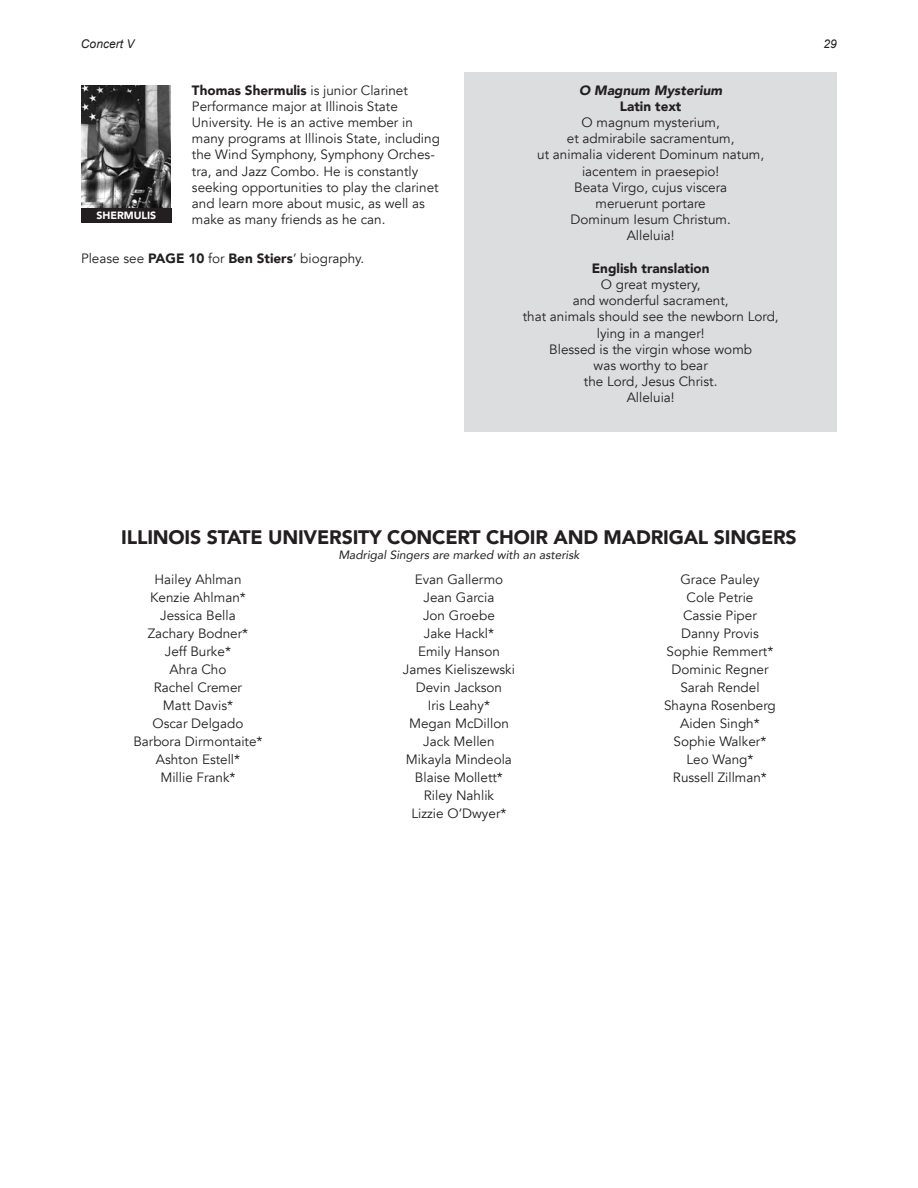
<style>
.page{position:relative;width:918px;height:1188px;background:#fff}
.page>*{position:absolute;margin:0;border:0;box-sizing:border-box;transform-origin:0 0}
.Singers_Symphony_hea{font:900 19.5px "Avenir";letter-spacing:-.01em;color:#231f20}
.Singer_list__3_Colum{font:13.5px/18px "Avenir";color:#231f20;text-align:center}
.Program_notes_runnin{font:13.5px/16.2px "Avenir";color:#231f20}
.Lyrics__Pargraph_sha{font:13.5px/16.2px "Avenir";color:#231f20;text-align:center}
.Lyrics__Pargraph_sha-2{font:900 13.5px/16.2px "Avenir";color:#231f20;text-align:center}
.Lyrics__Pargraph_sha-3{font:italic 900 13.5px "Avenir";color:#231f20}
.Program_notes_runnin-2{font:italic 12px "Avenir";color:#231f20}
.t1{font:italic 12px "Arial";color:#231f20}
.Headshot_Names{font:900 10.5px "Avenir";color:#fff}
.s1{font-weight:900}
.s2{font-weight:400}
</style>
<div class="page">
<img style="left:81px;top:85px;width:90px;height:124px">
<div style="left:81px;top:209px;width:90px;height:14px;background:#231f20"></div>
<div style="left:464px;top:72px;width:373px;height:36px;background:#dcdddf"></div>
<div style="left:464px;top:89px;width:373px;height:51px;background:#dcdddf"></div>
<div style="left:464px;top:137px;width:373px;height:35px;background:#dcdddf"></div>
<div style="left:464px;top:170px;width:373px;height:35px;background:#dcdddf"></div>
<div style="left:464px;top:202px;width:373px;height:35px;background:#dcdddf"></div>
<div style="left:464px;top:234px;width:373px;height:36px;background:#dcdddf"></div>
<div style="left:464px;top:251px;width:373px;height:51px;background:#dcdddf"></div>
<div style="left:464px;top:299px;width:373px;height:35px;background:#dcdddf"></div>
<div style="left:464px;top:332px;width:373px;height:35px;background:#dcdddf"></div>
<div style="left:464px;top:364px;width:373px;height:35px;background:#dcdddf"></div>
<div style="left:464px;top:396px;width:373px;height:36px;background:#dcdddf"></div>
<p class="t1" style="left:81px;top:36px;width:55px">Concert V</p>
<p class="t1" style="left:824px;top:36px;width:15px">29</p>
<p class="Program_notes_runnin" style="left:192px;top:82px;width:250px"><span class="s1">Thomas Shermulis</span> is junior Clarinet Performance major at Illinois State University. He is an active member in many programs at Illinois State, including the Wind Symphony, Symphony Orches&shy;tra, and Jazz Combo. He is constantly seeking opportunities to play the clarinet and learn more about music, as well as make as many friends as he can.</p>
<p class="Program_notes_runnin" style="left:81px;top:251px;width:285px">Please see <span class="s1">PAGE 10</span> for <span class="s1">Ben Stiers</span>’ biography.</p>
<p class="Headshot_Names" style="left:96px;top:207px;width:61px">SHERMULIS</p>
<p class="Lyrics__Pargraph_sha-3" style="left:579px;top:79px;width:145px">O Magnum Mysterium</p>
<p class="Lyrics__Pargraph_sha" style="left:582px;top:98px;width:140px"><span class="s1">Latin text<br></span>O magnum mysterium,</p>
<p class="Lyrics__Pargraph_sha" style="left:567px;top:131px;width:169px">et admirabile sacramentum,</p>
<p class="Lyrics__Pargraph_sha" style="left:537px;top:147px;width:229px">ut animalia viderent Dominum natum,</p>
<p class="Lyrics__Pargraph_sha" style="left:582px;top:163px;width:139px">iacentem in praesepio!</p>
<p class="Lyrics__Pargraph_sha" style="left:574px;top:179px;width:155px">Beata Virgo, cujus viscera</p>
<p class="Lyrics__Pargraph_sha" style="left:596px;top:195px;width:112px">meruerunt portare</p>
<p class="Lyrics__Pargraph_sha" style="left:571px;top:212px;width:162px">Dominum Iesum Christum.</p>
<p class="Lyrics__Pargraph_sha" style="left:627px;top:228px;width:49px">Alleluia!</p>
<p class="Lyrics__Pargraph_sha-2" style="left:592px;top:260px;width:119px">English translation<br><span class="s2">O great mystery,</span></p>
<p class="Lyrics__Pargraph_sha" style="left:573px;top:293px;width:158px">and wonderful sacrament,</p>
<p class="Lyrics__Pargraph_sha" style="left:523px;top:309px;width:257px">that animals should see the newborn Lord,</p>
<p class="Lyrics__Pargraph_sha" style="left:597px;top:325px;width:109px">lying in a manger!</p>
<p class="Lyrics__Pargraph_sha" style="left:549px;top:341px;width:204px">Blessed is the virgin whose womb</p>
<p class="Lyrics__Pargraph_sha" style="left:594px;top:357px;width:116px">was worthy to bear</p>
<p class="Lyrics__Pargraph_sha" style="left:584px;top:374px;width:135px">the Lord, Jesus Christ.</p>
<p class="Lyrics__Pargraph_sha" style="left:627px;top:390px;width:49px">Alleluia!</p>
<p class="Singers_Symphony_hea" style="left:121px;top:521px;width:677px">ILLINOIS STATE UNIVERSITY CONCERT CHOIR AND MADRIGAL SINGERS</p>
<p class="Program_notes_runnin-2" style="left:338px;top:548px;width:243px">Madrigal Singers are marked with an asterisk</p>
<p class="Singer_list__3_Colum" style="left:133px;top:571px;width:131px">Hailey Ahlman<br>Kenzie Ahlman*<br>Jessica Bella<br>Zachary Bodner*<br>Jeff Burke*<br>Ahra Cho<br>Rachel Cremer<br>Matt Davis*<br>Oscar Delgado<br>Barbora Dirmontaite*<br>Ashton Estell*<br>Millie Frank*</p>
<p class="Singer_list__3_Colum" style="left:403px;top:571px;width:114px">Evan Gallermo<br>Jean Garcia<br>Jon Groebe<br>Jake Hackl*<br>Emily Hanson<br>James Kieliszewski<br>Devin Jackson<br>Iris Leahy*<br>Megan McDillon<br>Jack Mellen<br>Mikayla Mindeola<br>Blaise Mollett*<br>Riley Nahlik<br>Lizzie O’Dwyer*</p>
<p class="Singer_list__3_Colum" style="left:664px;top:571px;width:113px">Grace Pauley<br>Cole Petrie<br>Cassie Piper<br>Danny Provis<br>Sophie Remmert*<br>Dominic Regner<br>Sarah Rendel<br>Shayna Rosenberg<br>Aiden Singh*<br>Sophie Walker*<br>Leo Wang*<br>Russell Zillman*</p>
</div>
